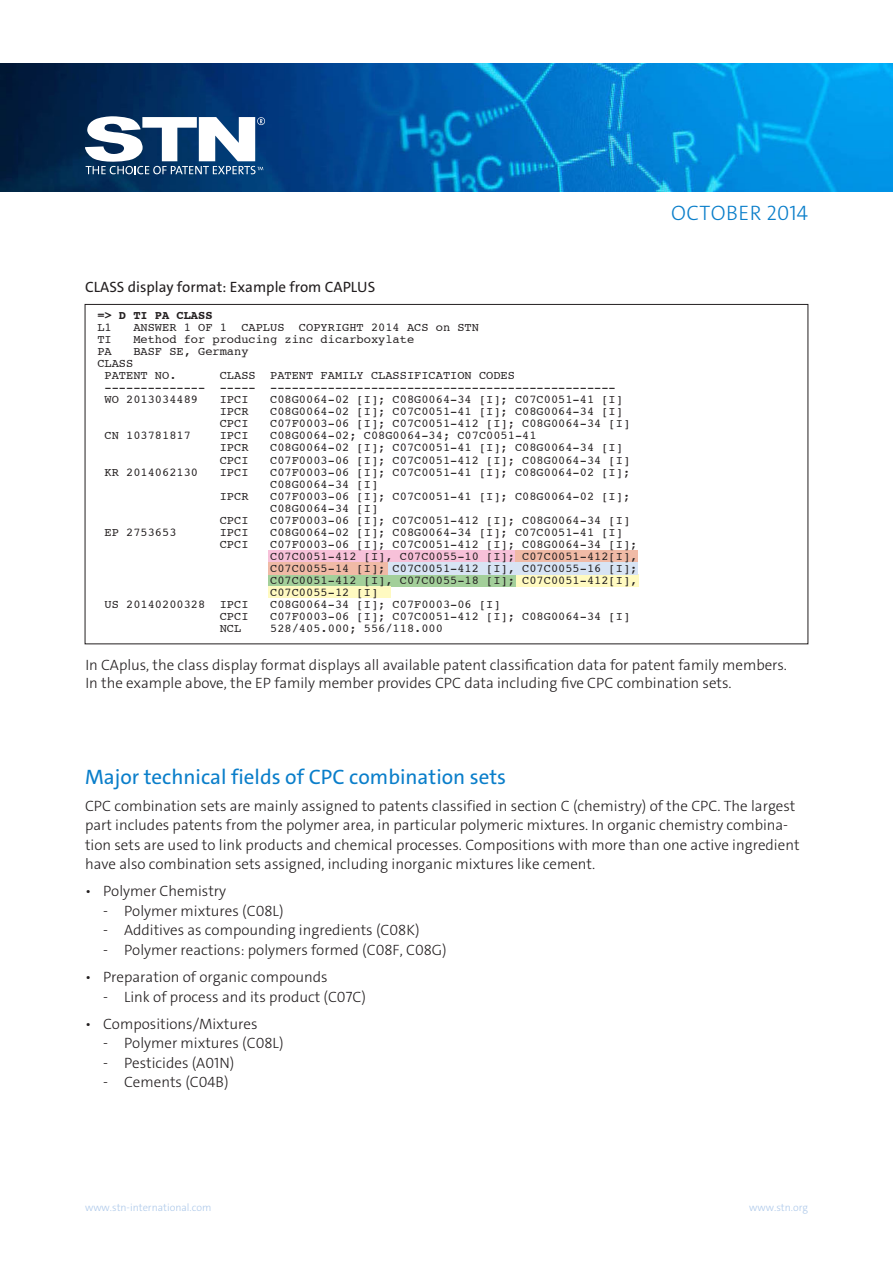
<style>
.page{position:relative;width:893px;height:1263px;background:#fff}
.page>*{position:absolute;margin:0;border:0;box-sizing:border-box;transform-origin:0 0}
.headline{font:21px "The Sans C4 s";color:#0a7eca}
.t1{font:300 21px "The Sans C4 s";letter-spacing:.025em;color:#0a7eca}
.headline-2{font:300 15px/19.5px "The Sans C4 s";color:#231f20}
.headline-3{font:15px "The Sans C4 s";color:#231f20}
.headline-4{font:12px "Courier";color:#231f20}
.headline-5{font:700 12px "Courier";color:#231f20}
.t2{font:300 10.5px "The Sans C4 s";color:#aec9ea}
</style>
<div class="page">
<img style="left:0;top:64px;width:893px;height:127px">
<svg style="left:85px;top:116px;width:180px;height:58px"></svg>
<div style="left:268px;top:550px;width:249px;height:12px;background:#f7c1d9"></div>
<div style="left:268px;top:574px;width:249px;height:13px;background:#a3cf9a"></div>
<div style="left:516px;top:550px;width:122px;height:12px;background:#f0baa6"></div>
<div style="left:516px;top:574px;width:122px;height:13px;background:#fffac1"></div>
<div style="left:268px;top:562px;width:122px;height:13px;background:#f0baa6"></div>
<div style="left:268px;top:586px;width:122px;height:12px;background:#fffac1"></div>
<div style="left:389px;top:562px;width:249px;height:13px;background:#d8e4f4"></div>
<p class="headline-3" style="left:85px;top:277px;width:292px">CLASS display format: Example from CAPLUS</p>
<p class="headline-5" style="left:97px;top:306px;width:117px">=&gt; D TI PA CLASS</p>
<p class="headline-4" style="left:97px;top:318px;width:16px">L1</p>
<p class="headline-4" style="left:133px;top:318px;width:347px">ANSWER 1 OF 1 CAPLUS COPYRIGHT 2014 ACS on STN</p>
<p class="headline-4" style="left:97px;top:330px;width:16px">TI</p>
<p class="headline-4" style="left:133px;top:330px;width:282px">Method for producing zinc dicarboxylate</p>
<p class="headline-4" style="left:97px;top:342px;width:16px">PA</p>
<p class="headline-4" style="left:133px;top:342px;width:117px">BASF SE, Germany</p>
<p class="headline-4" style="left:97px;top:354px;width:38px">CLASS</p>
<p class="headline-4" style="left:105px;top:366px;width:73px">PATENT NO.</p>
<p class="headline-4" style="left:220px;top:366px;width:297px">CLASS PATENT FAMILY CLASSIFICATION CODES</p>
<p class="headline-4" style="left:105px;top:378px;width:513px">-------------- ----- ------------------------------------------------</p>
<p class="headline-4" style="left:105px;top:390px;width:95px">WO 2013034489</p>
<p class="headline-4" style="left:220px;top:390px;width:30px">IPCI</p>
<p class="headline-4" style="left:270px;top:390px;width:354px">C08G0064-02 [I]; C08G0064-34 [I]; C07C0051-41 [I]</p>
<p class="headline-4" style="left:220px;top:402px;width:30px">IPCR</p>
<p class="headline-4" style="left:270px;top:402px;width:354px">C08G0064-02 [I]; C07C0051-41 [I]; C08G0064-34 [I]</p>
<p class="headline-4" style="left:220px;top:414px;width:30px">CPCI</p>
<p class="headline-4" style="left:270px;top:414px;width:361px">C07F0003-06 [I]; C07C0051-412 [I]; C08G0064-34 [I]</p>
<p class="headline-4" style="left:105px;top:426px;width:88px">CN 103781817</p>
<p class="headline-4" style="left:220px;top:426px;width:30px">IPCI</p>
<p class="headline-4" style="left:270px;top:426px;width:268px">C08G0064-02; C08G0064-34; C07C0051-41</p>
<p class="headline-4" style="left:220px;top:438px;width:30px">IPCR</p>
<p class="headline-4" style="left:270px;top:438px;width:354px">C08G0064-02 [I]; C07C0051-41 [I]; C08G0064-34 [I]</p>
<p class="headline-4" style="left:220px;top:450px;width:30px">CPCI</p>
<p class="headline-4" style="left:270px;top:450px;width:361px">C07F0003-06 [I]; C07C0051-412 [I]; C08G0064-34 [I]</p>
<p class="headline-4" style="left:105px;top:462px;width:95px">KR 2014062130</p>
<p class="headline-4" style="left:220px;top:462px;width:30px">IPCI</p>
<p class="headline-4" style="left:270px;top:462px;width:361px">C07F0003-06 [I]; C07C0051-41 [I]; C08G0064-02 [I];</p>
<p class="headline-4" style="left:270px;top:474px;width:110px">C08G0064-34 [I]</p>
<p class="headline-4" style="left:220px;top:486px;width:30px">IPCR</p>
<p class="headline-4" style="left:270px;top:486px;width:361px">C07F0003-06 [I]; C07C0051-41 [I]; C08G0064-02 [I];</p>
<p class="headline-4" style="left:270px;top:498px;width:110px">C08G0064-34 [I]</p>
<p class="headline-4" style="left:220px;top:510px;width:30px">CPCI</p>
<p class="headline-4" style="left:270px;top:510px;width:361px">C07F0003-06 [I]; C07C0051-412 [I]; C08G0064-34 [I]</p>
<p class="headline-4" style="left:105px;top:522px;width:73px">EP 2753653</p>
<p class="headline-4" style="left:220px;top:522px;width:30px">IPCI</p>
<p class="headline-4" style="left:270px;top:522px;width:354px">C08G0064-02 [I]; C08G0064-34 [I]; C07C0051-41 [I]</p>
<p class="headline-4" style="left:220px;top:534px;width:30px">CPCI</p>
<p class="headline-4" style="left:270px;top:534px;width:369px">C07F0003-06 [I]; C07C0051-412 [I]; C08G0064-34 [I];</p>
<p class="headline-4" style="left:270px;top:546px;width:369px">C07C0051-412 [I], C07C0055-10 [I]; C07C0051-412[I],</p>
<p class="headline-4" style="left:270px;top:558px;width:369px">C07C0055-14 [I]; C07C0051-412 [I], C07C0055-16 [I];</p>
<p class="headline-4" style="left:270px;top:570px;width:369px">C07C0051-412 [I], C07C0055-18 [I]; C07C0051-412[I],</p>
<p class="headline-4" style="left:270px;top:582px;width:110px">C07C0055-12 [I]</p>
<p class="headline-4" style="left:105px;top:594px;width:146px">US 20140200328 IPCI</p>
<p class="headline-4" style="left:270px;top:594px;width:232px">C08G0064-34 [I]; C07F0003-06 [I]</p>
<p class="headline-4" style="left:220px;top:606px;width:30px">CPCI</p>
<p class="headline-4" style="left:270px;top:606px;width:361px">C07F0003-06 [I]; C07C0051-412 [I]; C08G0064-34 [I]</p>
<p class="headline-4" style="left:220px;top:618px;width:23px">NCL</p>
<p class="headline-4" style="left:270px;top:618px;width:174px">528/405.000; 556/118.000</p>
<h1 class="t1" style="left:671px;top:199px;width:138px">OCTOBER 2014</h1>
<p class="headline-2" style="left:85px;top:656px;width:703px;line-height:18px">In CAplus, the class display format displays all available patent classification data for patent family members.<br>In the example above, the EP family member provides CPC data including five CPC combination sets.</p>
<p class="headline" style="left:85px;top:763px;width:423px">Major technical fields of CPC combination sets</p>
<p class="headline-2" style="left:85px;top:796px;width:716px">CPC combination sets are mainly assigned to patents classified in section C (chemistry) of the CPC. The largest part includes patents from the polymer area, in particular polymeric mixtures. In organic chemistry combina&shy;tion sets are used to link products and chemical processes. Compositions with more than one active ingredient have also combination sets assigned, including inorganic mixtures like cement.</p>
<p class="headline-2" style="left:85px;top:882px;width:143px">• Polymer Chemistry</p>
<p class="headline-2" style="left:103px;top:901px;width:182px">- Polymer mixtures (C08L)</p>
<p class="headline-2" style="left:103px;top:921px;width:318px">- Additives as compounding ingredients (C08K)</p>
<p class="headline-2" style="left:103px;top:940px;width:345px">- Polymer reactions: polymers formed (C08F, C08G)</p>
<p class="headline-2" style="left:85px;top:967px;width:244px">• Preparation of organic compounds</p>
<p class="headline-2" style="left:103px;top:987px;width:264px">- Link of process and its product (C07C)</p>
<p class="headline-2" style="left:85px;top:1014px;width:174px">• Compositions/Mixtures</p>
<p class="headline-2" style="left:103px;top:1033px;width:182px">- Polymer mixtures (C08L)</p>
<p class="headline-2" style="left:103px;top:1053px;width:133px">- Pesticides (A01N)</p>
<p class="headline-2" style="left:103px;top:1072px;width:127px">- Cements (C04B)</p>
<p class="t2" style="left:85px;top:1201px;width:128px">www.stn-international.com</p>
<p class="t2" style="left:749px;top:1201px;width:60px">www.stn.org</p>
</div>
